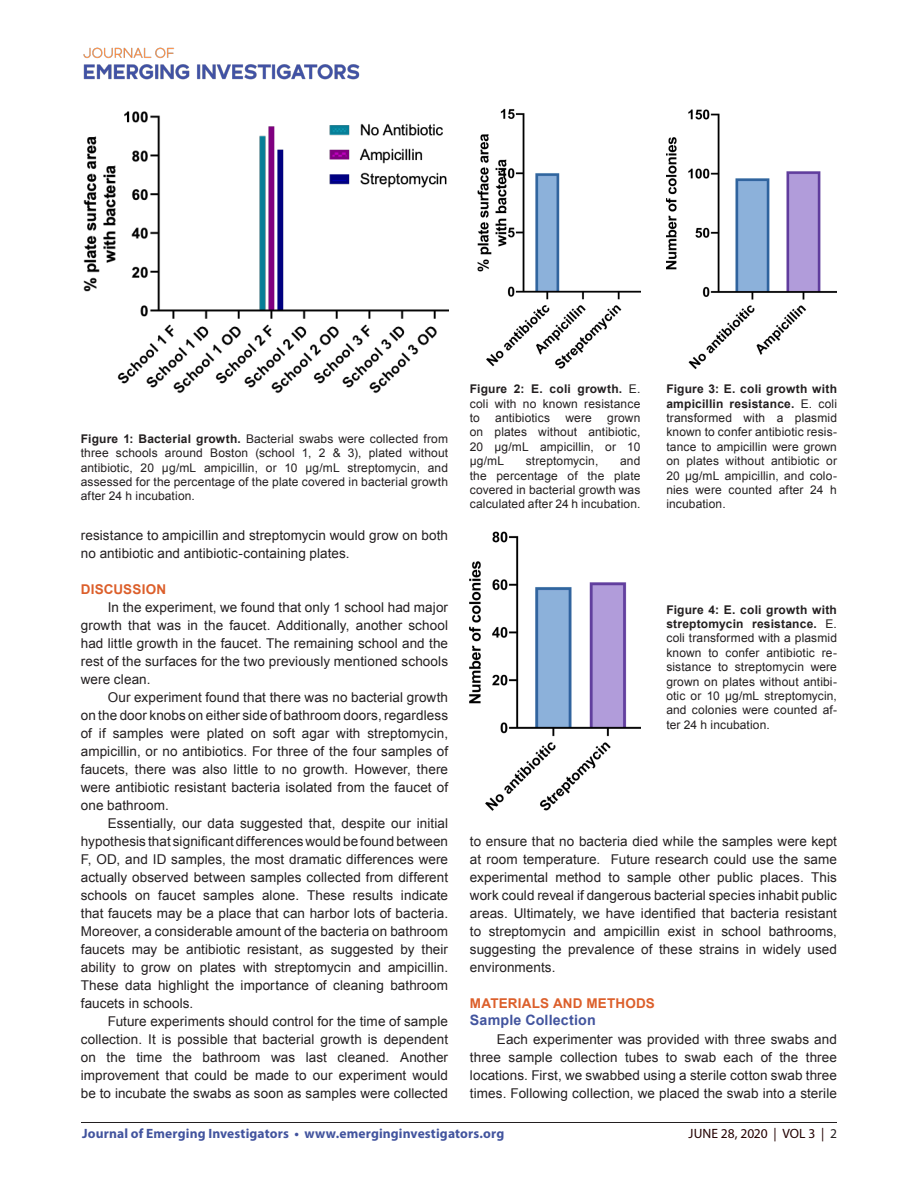
<style>
.page{position:relative;width:918px;height:1188px;background:#fff}
.page>*{position:absolute;margin:0;border:0;box-sizing:border-box;transform-origin:0 0}
.t1{font:700 14.25px "Arial";letter-spacing:.01em;color:#42549e}
.t2{font:13.5px/18px "Arial";letter-spacing:.005em;color:#231f20;text-align:justify}
.t3{font:700 13.5px "Myriad Pro";letter-spacing:.01em;color:#42549e}
.t4{font:700 13.5px "Arial";letter-spacing:.015em;color:#dc5f2b}
.t5{font:13.5px "Myriad Pro";letter-spacing:-.005em;color:#230000}
.t6{font:12px/14.4px "Arial";letter-spacing:.01em;color:#231f20;text-align:justify}
.s1{font-weight:700}
.s2{color:#231f20}
</style>
<div class="page">
<hr style="left:81px;top:1122px;width:756px;height:1px;background:#231f20">
<img style="left:83px;top:47px;width:277px;height:33px">
<img style="left:83px;top:111px;width:365px;height:283px">
<img style="left:477px;top:108px;width:163px;height:261px">
<img style="left:666px;top:109px;width:171px;height:261px">
<img style="left:470px;top:531px;width:170px;height:280px">
<img style="left:323px;top:111px;width:125px;height:81px">
<p class="t6" style="left:81px;top:432px;width:369px"><span class="s1">Figure 1: Bacterial growth.</span> Bacterial swabs were collected from three schools around Boston (school 1, 2 &amp; 3), plated without antibiotic, 20 μg/mL ampicillin, or 10 μg/mL streptomycin, and assessed for the percentage of the plate covered in bacterial growth after 24 h incubation.</p>
<p class="t2" style="left:81px;top:526px;width:369px">resistance to ampicillin and streptomycin would grow on both no antibiotic and antibiotic-containing plates.</p>
<p class="t4" style="left:81px;top:580px;width:87px">DISCUSSION</p>
<p class="t2" style="left:81px;top:598px;width:369px;text-indent:27px">In the experiment, we found that only 1 school had major growth that was in the faucet. Additionally, another school had little growth in the faucet. The remaining school and the rest of the surfaces for the two previously mentioned schools were clean.</p>
<p class="t2" style="left:81px;top:688px;width:369px;text-indent:27px">Our experiment found that there was no bacterial growth on the door knobs on either side of bathroom doors, regardless of if samples were plated on soft agar with streptomycin, ampicillin, or no antibiotics. For three of the four samples of faucets, there was also little to no growth. However, there were antibiotic resistant bacteria isolated from the faucet of one bathroom.</p>
<p class="t2" style="left:81px;top:814px;width:369px;text-indent:27px">Essentially, our data suggested that, despite our initial hypothesis that significant differences would be found between F, OD, and ID samples, the most dramatic differences were actually observed between samples collected from different schools on faucet samples alone. These results indicate that faucets may be a place that can harbor lots of bacteria.<br>Moreover, a considerable amount of the bacteria on bathroom faucets may be antibiotic resistant, as suggested by their ability to grow on plates with streptomycin and ampicillin.<br>These data highlight the importance of cleaning bathroom faucets in schools.</p>
<p class="t2" style="left:81px;top:1012px;width:369px;text-indent:27px">Future experiments should control for the time of sample collection. It is possible that bacterial growth is dependent on the time the bathroom was last cleaned. Another improvement that could be made to our experiment would be to incubate the swabs as soon as samples were collected</p>
<p class="t6" style="left:470px;top:382px;width:172px"><span class="s1">Figure 2: E. coli growth.</span> E. coli with no known resistance to</p>
<p class="t6" style="left:495px;top:411px;width:56px">antibiotics</p>
<p class="t6" style="left:566px;top:411px;width:28px">were</p>
<p class="t6" style="left:470px;top:411px;width:172px;text-indent:137px">grown on plates without antibiotic, 20 μg/mL ampicillin, or 10 μg/mL</p>
<p class="t6" style="left:470px;top:454px;width:172px;text-indent:150px">and the percentage of the plate covered in bacterial growth was calculated after 24 h incubation.</p>
<p class="t6" style="left:526px;top:454px;width:74px">streptomycin,</p>
<p class="t6" style="left:666px;top:382px;width:172px"><span class="s1">Figure 3: E. coli growth with ampicillin resistance.</span> E. coli transformed with a plasmid known to confer antibiotic resis&shy;tance to ampicillin were grown on plates without antibiotic or 20 μg/mL ampicillin, and colo&shy;nies were counted after 24 h incubation.</p>
<p class="t6" style="left:666px;top:602px;width:172px"><span class="s1">Figure 4: E. coli growth with streptomycin resistance.</span> E. coli transformed with a plasmid known to confer antibiotic re&shy;sistance to streptomycin were grown on plates without antibi&shy;otic or 10 μg/mL streptomycin, and colonies were counted af&shy;ter 24 h incubation.</p>
<p class="t2" style="left:470px;top:832px;width:369px">to ensure that no bacteria died while the samples were kept at room temperature. Future research could use the same experimental method to sample other public places. This work could reveal if dangerous bacterial species inhabit public areas. Ultimately, we have identified that bacteria resistant to streptomycin and ampicillin exist in school bathrooms, suggesting the prevalence of these strains in widely used environments.</p>
<p class="t4" style="left:470px;top:994px;width:186px">MATERIALS AND METHODS</p>
<p class="t1" style="left:470px;top:1011px;width:127px">Sample Collection</p>
<p class="t2" style="left:470px;top:1030px;width:369px;text-indent:27px">Each experimenter was provided with three swabs and three sample collection tubes to swab each of the three locations. First, we swabbed using a sterile cotton swab three times. Following collection, we placed the swab into a sterile</p>
<p class="t3" style="left:82px;top:1125px;width:424px">Journal of Emerging Investigators • www.emerginginvestigators.org</p>
<p class="t5" style="left:689px;top:1125px;width:150px">JUNE 28, 2020 | VOL 3 | <span class="s2">2</span></p>
</div>
